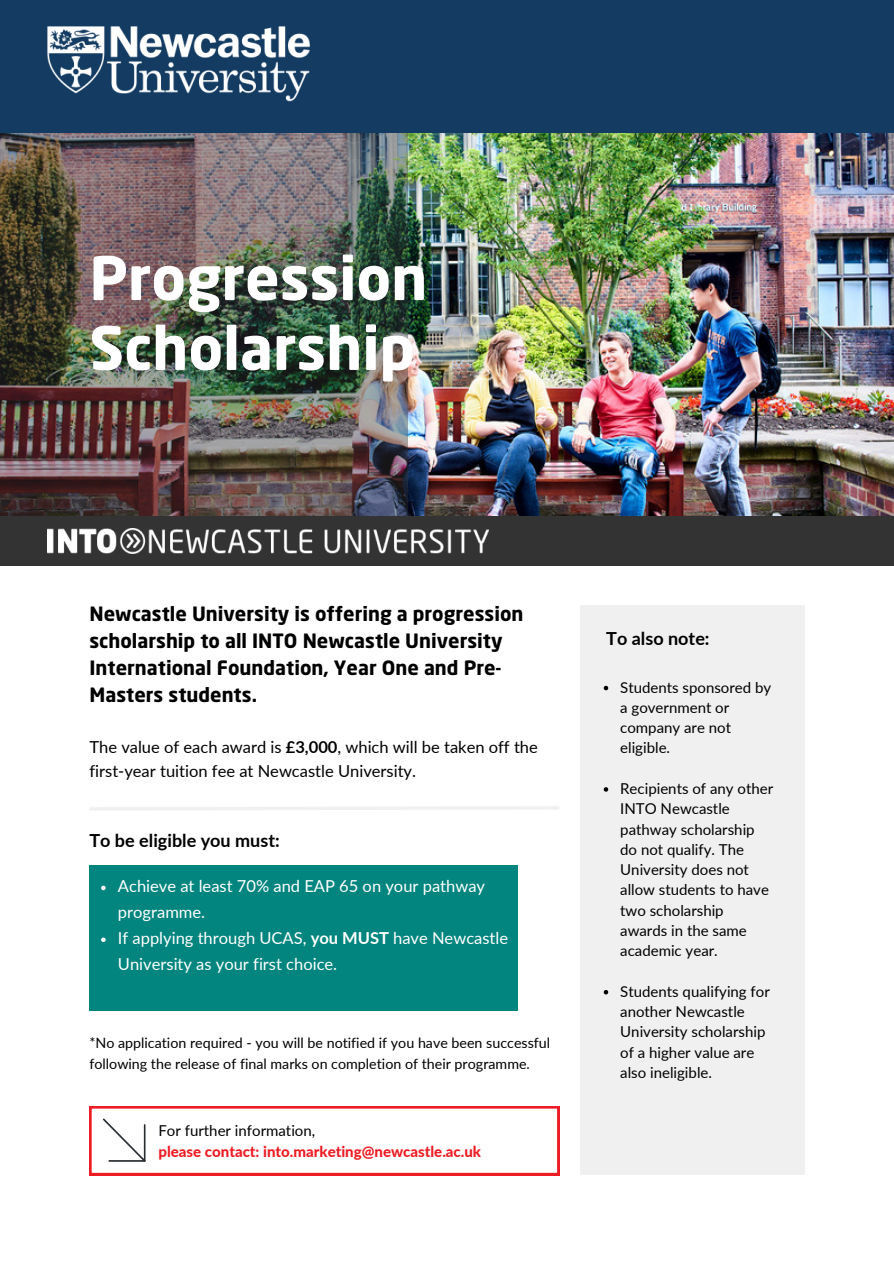
<style>
.page{position:relative;width:894px;height:1264px;background:#fff}
.page>*{position:absolute;margin:0;border:0;box-sizing:border-box;transform-origin:0 0}
.t1{font:700 59.1px/69.8px "Neo Sans Pro";color:#fff}
.t2{font:700 19.5px/27px "Neo Sans Pro";color:#000}
.t3{font:700 18px "Lato";color:#000}
.t4{font:16.5px/26px "Lato";color:#fff}
.t5{font:16.5px/23.7px "Lato";color:#000}
.t6{font:15px/20.2px "Lato";color:#000}
.t7{font:800 15px "Lato";color:#ed1c24}
.t8{font:14.25px/20.2px "Lato";color:#000}
.s1{font-weight:700}
</style>
<div class="page">
<div style="left:580px;top:605px;width:224px;height:570px;background:#f0f0f0"></div>
<img style="left:407px;top:133px;width:486px;height:383px">
<img style="left:0;top:133px;width:407px;height:383px">
<div style="left:0;top:0;width:893px;height:133px;background:#143c62"></div>
<svg style="left:90px;top:806px;width:469px;height:4px"></svg>
<svg style="left:89px;top:1106px;width:470px;height:69px"></svg>
<img style="left:47px;top:26px;width:262px;height:76px">
<div style="left:0;top:516px;width:893px;height:50px;background:#333"></div>
<img style="left:47px;top:529px;width:441px;height:24px">
<div style="left:89px;top:865px;width:428px;height:145px;background:#01857e"></div>
<svg style="left:603px;top:685px;width:5px;height:5px"></svg>
<svg style="left:603px;top:787px;width:5px;height:4px"></svg>
<svg style="left:603px;top:990px;width:5px;height:4px"></svg>
<svg style="left:101px;top:885px;width:5px;height:5px"></svg>
<svg style="left:101px;top:937px;width:5px;height:5px"></svg>
<p class="t1" style="left:89px;top:249px;width:339px">Progression<br>Scholarship</p>
<p class="t2" style="left:89px;top:602px;width:435px">Newcastle University is offering a progression scholarship to all INTO Newcastle University International Foundation, Year One and Pre-Masters students.</p>
<p class="t5" style="left:89px;top:735px;width:450px">The value of each award is <span class="s1">£3,000</span>, which will be taken off the first-year tuition fee at Newcastle University.</p>
<p class="t3" style="left:89px;top:829px;width:192px">To be eligible you must:</p>
<p class="t4" style="left:118px;top:873px;width:368px">Achieve at least 70% and EAP 65 on your pathway programme.</p>
<p class="t4" style="left:118px;top:924px;width:391px">If applying through UCAS, <span class="s1">you MUST</span> have Newcastle<br>University as your first choice.</p>
<p class="t8" style="left:89px;top:1032px;width:462px">*No application required - you will be notified if you have been successful following the release of final marks on completion of their programme.</p>
<p class="t6" style="left:158px;top:1120px;width:158px">For further information,</p>
<p class="t7" style="left:158px;top:1141px;width:324px">please contact: into.marketing@newcastle.ac.uk</p>
<p class="t3" style="left:606px;top:627px;width:105px">To also note:</p>
<p class="t6" style="left:620px;top:676px;width:152px">Students sponsored by a government or company are not eligible.</p>
<p class="t6" style="left:620px;top:778px;width:154px">Recipients of any other<br>INTO Newcastle pathway scholarship do not qualify. The<br>University does not allow students to have two scholarship awards in the same academic year.</p>
<p class="t6" style="left:620px;top:980px;width:151px">Students qualifying for another Newcastle<br>University scholarship of a higher value are also ineligible.</p>
</div>
